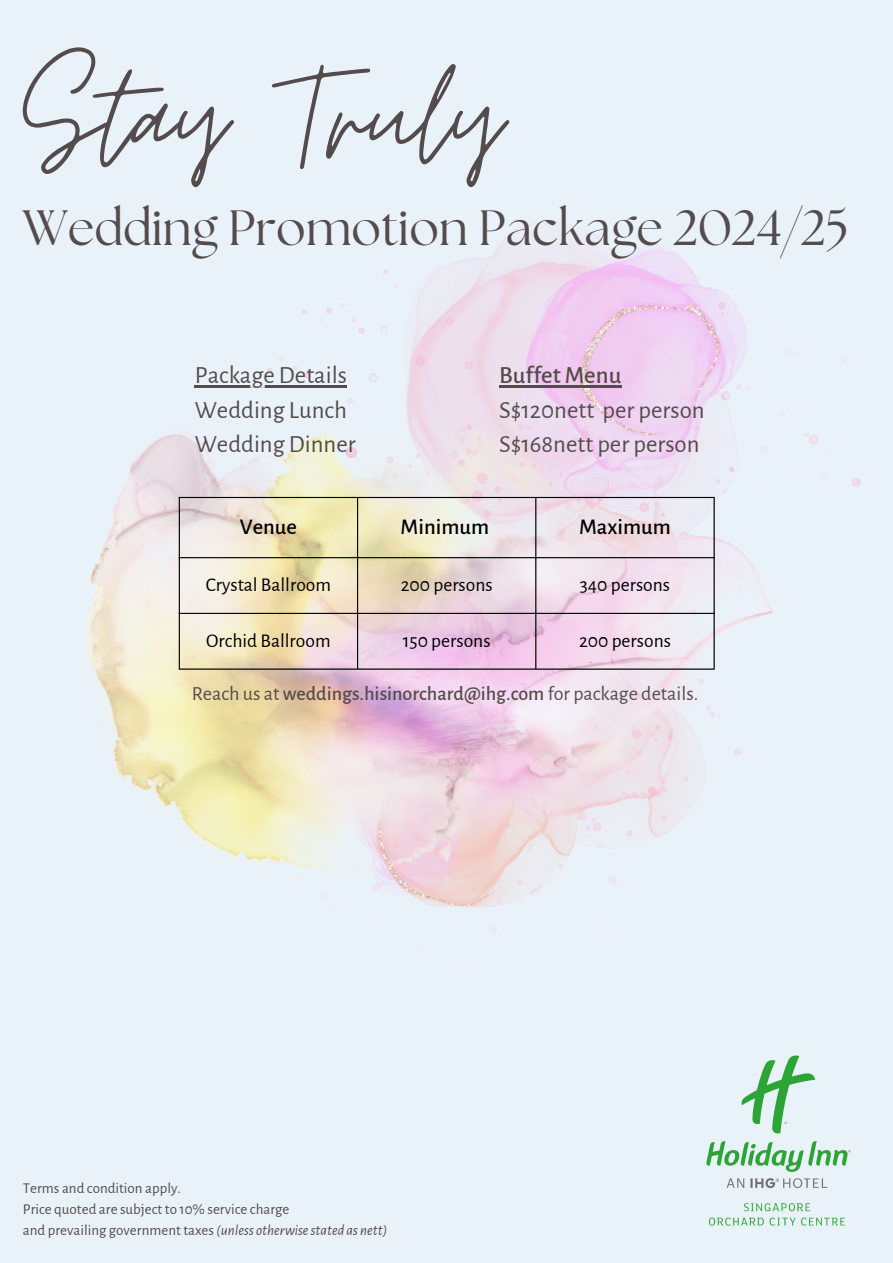
<style>
.page{position:relative;width:893px;height:1263px;background:#eaf2f9}
.page>*{position:absolute;margin:0;border:0;box-sizing:border-box;transform-origin:0 0}
.t1{font:157.05px "Moon Time";color:#544c4c}
.t2{font:49.5px "The Seasons";color:#544c4c}
.t3{font:24.75px "Alegreya Sans";color:#544c4c}
.t4{font:500 24.75px "Alegreya Sans";color:#544c4c}
.t5{font:500 22.5px "Alegreya Sans";color:#000}
.t6{font:500 20.02px "Alegreya Sans";color:#544c4c}
.t7{font:19.5px "Alegreya Sans";color:#000}
.t8{font:15px "Alegreya Sans";color:#544c4c}
.t9{font:italic 15px "Alegreya Sans";color:#544c4c}
.s1{font-weight:400}
.s2{font-style:normal}
</style>
<div class="page">
<img style="left:302px;top:222px;width:559px;height:711px">
<img style="left:85px;top:340px;width:705px;height:555px">
<hr style="left:179px;top:498px;width:1px;height:170px;background:#000">
<hr style="left:357px;top:498px;width:1px;height:170px;background:#000">
<hr style="left:535px;top:498px;width:1px;height:170px;background:#000">
<hr style="left:713px;top:498px;width:1px;height:170px;background:#000">
<hr style="left:179px;top:497px;width:535px;height:1px;background:#000">
<hr style="left:179px;top:557px;width:535px;height:1px;background:#000">
<hr style="left:179px;top:613px;width:535px;height:1px;background:#000">
<hr style="left:179px;top:668px;width:535px;height:2px;background:#000">
<hr style="left:195px;top:385px;width:152px;height:2px;background:#544c4c">
<hr style="left:499px;top:385px;width:122px;height:2px;background:#544c4c">
<img style="left:706px;top:1055px;width:145px;height:171px">
<p class="t1" style="left:23px;top:23px;width:480px">Stay Truly</p>
<p class="t2" style="left:23px;top:205px;width:827px">Wedding Promotion Package 2024/25</p>
<p class="t3" style="left:195px;top:363px;width:154px">Package Details</p>
<p class="t3" style="left:195px;top:398px;width:154px">Wedding Lunch</p>
<p class="t3" style="left:195px;top:432px;width:162px">Wedding Dinner</p>
<p class="t4" style="left:499px;top:363px;width:124px">Buffet Menu</p>
<p class="t3" style="left:499px;top:398px;width:207px">S$120nett per person</p>
<p class="t3" style="left:499px;top:432px;width:202px">S$168nett per person</p>
<p class="t5" style="left:240px;top:516px;width:59px">Venue</p>
<p class="t5" style="left:401px;top:516px;width:90px">Minimum</p>
<p class="t5" style="left:579px;top:516px;width:93px">Maximum</p>
<p class="t7" style="left:206px;top:576px;width:127px">Crystal Ballroom</p>
<p class="t7" style="left:401px;top:576px;width:93px">200 persons</p>
<p class="t7" style="left:580px;top:576px;width:92px">340 persons</p>
<p class="t7" style="left:206px;top:631px;width:126px">Orchid Ballroom</p>
<p class="t7" style="left:403px;top:631px;width:89px">150 persons</p>
<p class="t7" style="left:579px;top:631px;width:93px">200 persons</p>
<p class="t6" style="left:192px;top:684px;width:508px"><span class="s1">Reach us at</span> weddings.hisinorchard@ihg.com <span class="s1">for package details.</span></p>
<p class="t8" style="left:23px;top:1181px;width:160px">Terms and condition apply.</p>
<p class="t8" style="left:23px;top:1202px;width:268px">Price quoted are subject to 10% service charge</p>
<p class="t9" style="left:23px;top:1223px;width:366px"><span class="s2">and prevailing government taxes</span> (unless otherwisestated as nett)</p>
</div>
